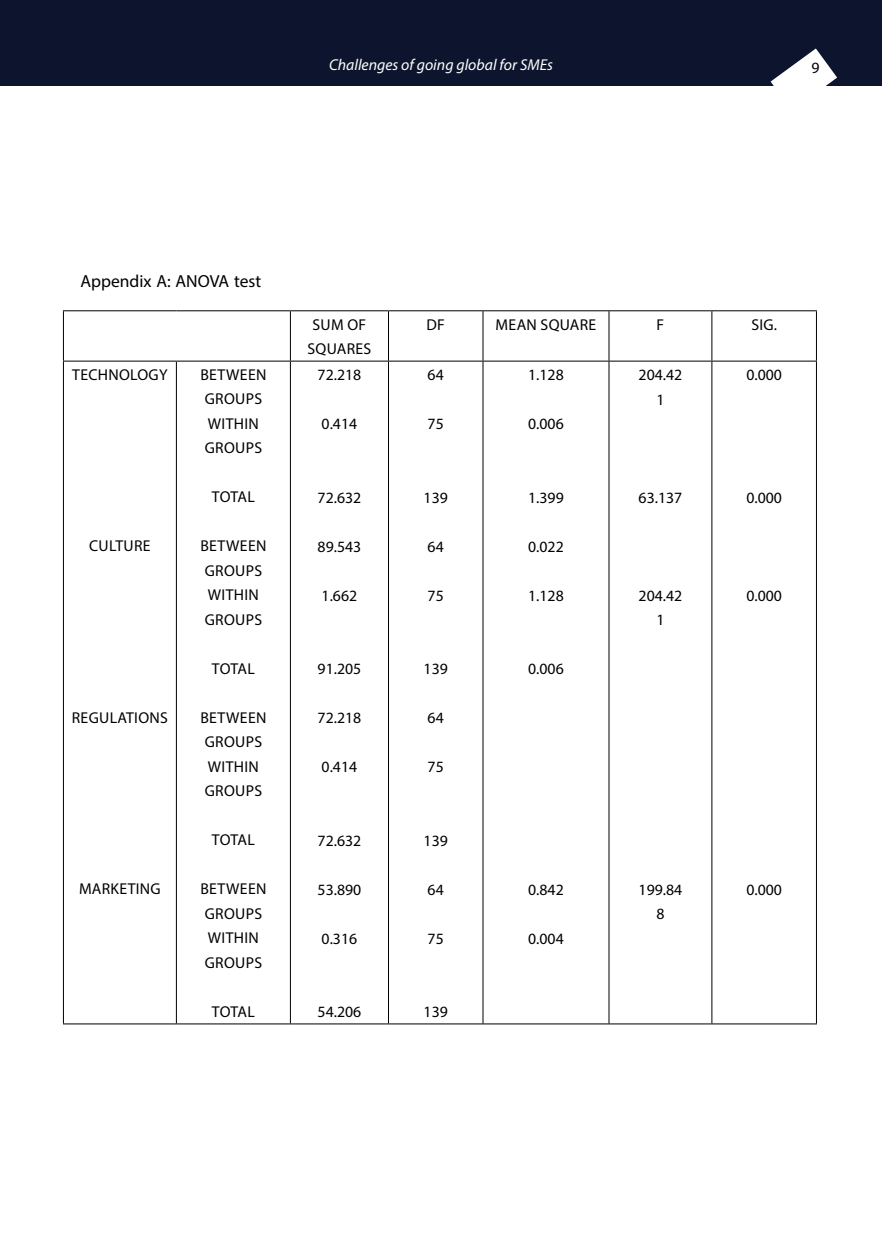
<style>
.page{position:relative;width:882px;height:1260px;background:#fff}
.page>*{position:absolute;margin:0;border:0;box-sizing:border-box;transform-origin:0 0}
.t1{font:17.5px "Myriad Pro";color:#000}
.t2{font:15.75px/24.5px "Myriad Pro";letter-spacing:.02em;color:#000;text-align:center}
.t3{font:italic 15.75px "Myriad Pro";color:#fff}
</style>
<div class="page">
<div style="left:0;top:0;width:882px;height:85px;background:#0c152d"></div>
<svg style="left:771px;top:49px;width:66px;height:37px"></svg>
<hr style="left:63px;top:310px;width:113px;height:1px;background:#000">
<hr style="left:63px;top:311px;width:1px;height:50px;background:#000">
<hr style="left:176px;top:310px;width:114px;height:1px;background:#000">
<hr style="left:290px;top:310px;width:98px;height:1px;background:#000">
<hr style="left:290px;top:311px;width:1px;height:50px;background:#000">
<hr style="left:388px;top:310px;width:95px;height:1px;background:#000">
<hr style="left:388px;top:311px;width:1px;height:50px;background:#000">
<hr style="left:483px;top:310px;width:126px;height:1px;background:#000">
<hr style="left:483px;top:311px;width:1px;height:50px;background:#000">
<hr style="left:609px;top:310px;width:103px;height:1px;background:#000">
<hr style="left:609px;top:311px;width:1px;height:50px;background:#000">
<hr style="left:712px;top:310px;width:105px;height:1px;background:#000">
<hr style="left:711px;top:311px;width:1px;height:50px;background:#000">
<hr style="left:816px;top:311px;width:1px;height:50px;background:#000">
<hr style="left:63px;top:361px;width:113px;height:1px;background:#000">
<hr style="left:63px;top:362px;width:1px;height:661px;background:#000">
<hr style="left:176px;top:361px;width:114px;height:1px;background:#000">
<hr style="left:176px;top:362px;width:1px;height:661px;background:#000">
<hr style="left:290px;top:361px;width:98px;height:1px;background:#000">
<hr style="left:290px;top:362px;width:1px;height:661px;background:#000">
<hr style="left:388px;top:361px;width:95px;height:1px;background:#000">
<hr style="left:388px;top:362px;width:1px;height:661px;background:#000">
<hr style="left:483px;top:361px;width:126px;height:1px;background:#000">
<hr style="left:483px;top:362px;width:1px;height:661px;background:#000">
<hr style="left:609px;top:361px;width:103px;height:1px;background:#000">
<hr style="left:609px;top:362px;width:1px;height:661px;background:#000">
<hr style="left:712px;top:361px;width:105px;height:1px;background:#000">
<hr style="left:711px;top:362px;width:1px;height:661px;background:#000">
<hr style="left:816px;top:362px;width:1px;height:661px;background:#000">
<hr style="left:63px;top:1023px;width:113px;height:1px;background:#000">
<hr style="left:176px;top:1023px;width:114px;height:1px;background:#000">
<hr style="left:290px;top:1023px;width:98px;height:1px;background:#000">
<hr style="left:388px;top:1023px;width:95px;height:1px;background:#000">
<hr style="left:483px;top:1023px;width:126px;height:1px;background:#000">
<hr style="left:609px;top:1023px;width:103px;height:1px;background:#000">
<hr style="left:712px;top:1023px;width:105px;height:1px;background:#000">
<p class="t3" style="left:329px;top:55px;width:225px">Challenges of going global for SMEs</p>
<p class="t2" style="left:811px;top:56px;width:10px">9</p>
<p class="t1" style="left:80px;top:270px;width:182px">Appendix A: ANOVA test</p>
<p class="t2" style="left:72px;top:362px;width:97px">TECHNOLOGY</p>
<p class="t2" style="left:89px;top:534px;width:63px">CULTURE</p>
<p class="t2" style="left:72px;top:705px;width:98px">REGULATIONS</p>
<p class="t2" style="left:79px;top:877px;width:83px">MARKETING</p>
<p class="t2" style="left:200px;top:362px;width:68px;text-align:left">BETWEEN<br>GROUPS<br>WITHIN<br>GROUPS</p>
<p class="t2" style="left:212px;top:485px;width:44px">TOTAL</p>
<p class="t2" style="left:200px;top:534px;width:68px;text-align:left">BETWEEN<br>GROUPS<br>WITHIN<br>GROUPS</p>
<p class="t2" style="left:212px;top:656px;width:44px">TOTAL</p>
<p class="t2" style="left:200px;top:705px;width:68px;text-align:left">BETWEEN<br>GROUPS<br>WITHIN<br>GROUPS</p>
<p class="t2" style="left:212px;top:828px;width:44px">TOTAL</p>
<p class="t2" style="left:200px;top:877px;width:68px;text-align:left">BETWEEN<br>GROUPS<br>WITHIN<br>GROUPS</p>
<p class="t2" style="left:212px;top:999px;width:44px">TOTAL</p>
<p class="t2" style="left:308px;top:312px;width:65px">SUM OF<br>SQUARES</p>
<p class="t2" style="left:426px;top:312px;width:20px">DF</p>
<p class="t2" style="left:496px;top:312px;width:102px">MEAN SQUARE</p>
<p class="t2" style="left:657px;top:312px;width:9px">F</p>
<p class="t2" style="left:751px;top:312px;width:27px">SIG.</p>
<p class="t2" style="left:318px;top:362px;width:45px">72.218</p>
<p class="t2" style="left:322px;top:411px;width:37px">0.414</p>
<p class="t2" style="left:318px;top:485px;width:45px">72.632</p>
<p class="t2" style="left:318px;top:534px;width:45px">89.543</p>
<p class="t2" style="left:322px;top:583px;width:37px">1.662</p>
<p class="t2" style="left:318px;top:656px;width:45px">91.205</p>
<p class="t2" style="left:318px;top:705px;width:45px">72.218</p>
<p class="t2" style="left:322px;top:754px;width:37px">0.414</p>
<p class="t2" style="left:318px;top:828px;width:45px">72.632</p>
<p class="t2" style="left:318px;top:877px;width:45px">53.890</p>
<p class="t2" style="left:322px;top:926px;width:37px">0.316</p>
<p class="t2" style="left:318px;top:999px;width:45px">54.206</p>
<p class="t2" style="left:428px;top:362px;width:18px">64</p>
<p class="t2" style="left:428px;top:411px;width:18px">75</p>
<p class="t2" style="left:424px;top:485px;width:26px">139</p>
<p class="t2" style="left:428px;top:534px;width:18px">64</p>
<p class="t2" style="left:428px;top:583px;width:18px">75</p>
<p class="t2" style="left:424px;top:656px;width:26px">139</p>
<p class="t2" style="left:428px;top:705px;width:18px">64</p>
<p class="t2" style="left:428px;top:754px;width:18px">75</p>
<p class="t2" style="left:424px;top:828px;width:26px">139</p>
<p class="t2" style="left:428px;top:877px;width:18px">64</p>
<p class="t2" style="left:428px;top:926px;width:18px">75</p>
<p class="t2" style="left:424px;top:999px;width:26px">139</p>
<p class="t2" style="left:528px;top:362px;width:37px">1.128</p>
<p class="t2" style="left:528px;top:411px;width:37px">0.006</p>
<p class="t2" style="left:528px;top:485px;width:37px">1.399</p>
<p class="t2" style="left:528px;top:534px;width:37px">0.022</p>
<p class="t2" style="left:528px;top:583px;width:37px">1.128</p>
<p class="t2" style="left:528px;top:656px;width:37px">0.006</p>
<p class="t2" style="left:639px;top:362px;width:45px">204.42<br>1</p>
<p class="t2" style="left:746px;top:362px;width:37px">0.000</p>
<p class="t2" style="left:639px;top:485px;width:45px">63.137</p>
<p class="t2" style="left:746px;top:485px;width:37px">0.000</p>
<p class="t2" style="left:639px;top:583px;width:45px">204.42<br>1</p>
<p class="t2" style="left:746px;top:583px;width:37px">0.000</p>
<p class="t2" style="left:528px;top:877px;width:37px">0.842</p>
<p class="t2" style="left:528px;top:926px;width:37px">0.004</p>
<p class="t2" style="left:639px;top:877px;width:45px">199.84<br>8</p>
<p class="t2" style="left:746px;top:877px;width:37px">0.000</p>
</div>
